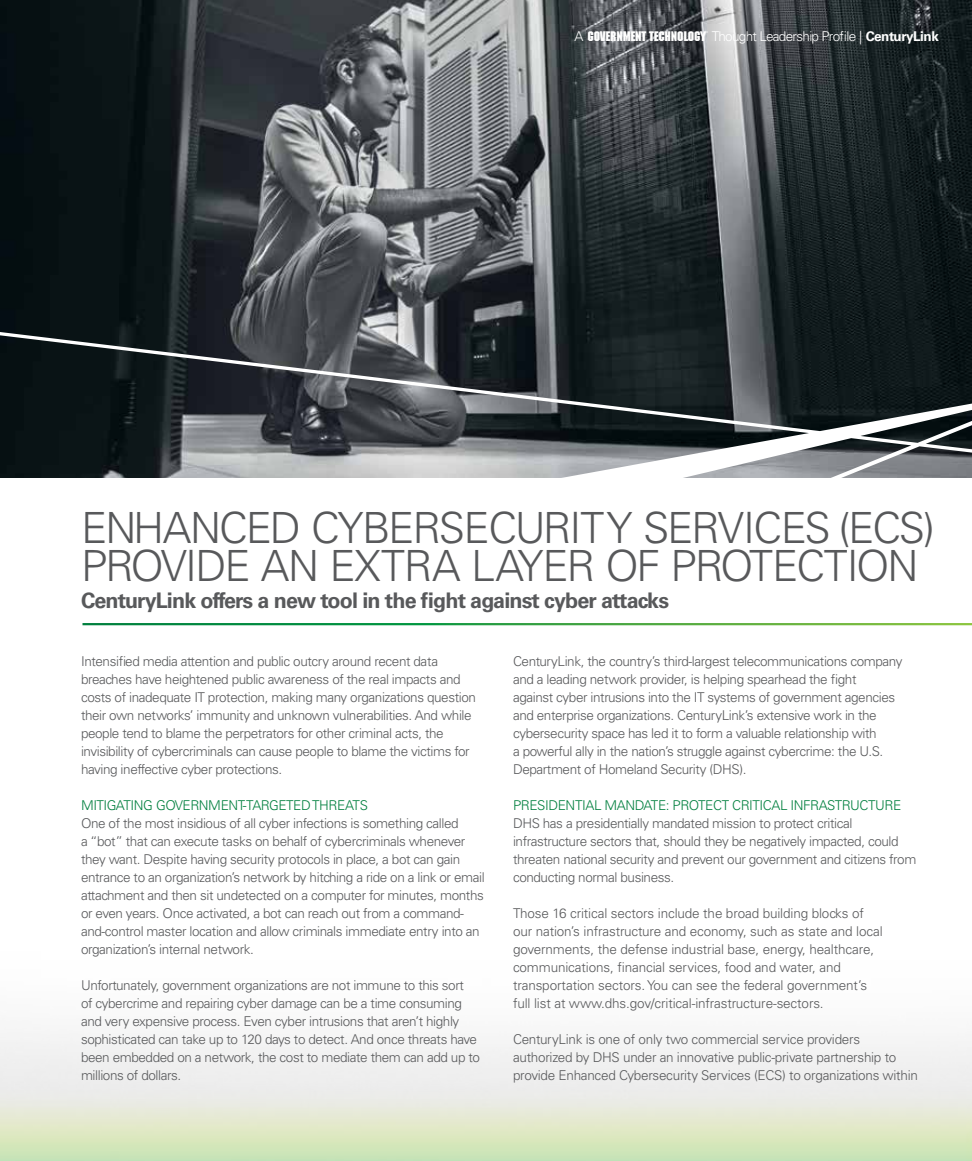
<style>
.page{position:relative;width:972px;height:1161px;background:#fff}
.page>*{position:absolute;margin:0;border:0;box-sizing:border-box;transform-origin:0 0}
.t1{font:300 43.05px/38.7px "Univers LT Std";letter-spacing:-.05em;color:#58595b}
.t2{font:700 21.45px "Univers LT Std";letter-spacing:-.04em;color:#58595b}
.t3{font:300 13.5px/18px "Univers LT Std";letter-spacing:-.03em;color:#58595b}
.t4{font:300 13.5px/18px "Univers LT Std";letter-spacing:-.01em;color:#58595b}
.t5{font:300 13.5px "Univers LT Std";letter-spacing:-.03em;color:#007f3e}
.t6{font:300 13.5px "Univers LT Std";letter-spacing:-.05em;color:#fff}
.t7{font:300 2.55px "Univers LT Std";color:#fff}
.s1{font-family:"Machine";font-weight:700}
.s2{font-weight:700}
</style>
<div class="page">
<img style="left:0;top:0;width:972px;height:332px">
<svg style="left:0;top:332px;width:972px;height:146px;background:#464c4f"></svg>
<p class="t6" style="left:575px;top:28px;width:366px">A <span class="s1">GOVERNMENT TECHNOLOGY</span> Thought Leadership Profile | <span class="s2">CenturyLink</span></p>
<p class="t7" style="left:706px;top:31px;width:4px">®</p>
<h1 class="t1" style="left:81px;top:508px;width:855px">ENHANCED CYBERSECURITY SERVICES (ECS)<br>PROVIDE AN EXTRA LAYER OF PROTECTION</h1>
<h2 class="t2" style="left:81px;top:588px;width:590px">CenturyLink offers a new tool in the fight against cyber attacks</h2>
<p class="t3" style="left:81px;top:652px;width:397px">Intensified media attention and public outcry around recent data breaches have heightened public awareness of the real impacts and costs of inadequate IT protection, making many organizations question their own networks’ immunity and unknown vulnerabilities. And while people tend to blame the perpetrators for other criminal acts, the invisibility of cybercriminals can cause people to blame the victims for having ineffective cyber protections.</p>
<p class="t5" style="left:81px;top:797px;width:288px">MITIGATING GOVERNMENT-TARGETED THREATS</p>
<p class="t3" style="left:81px;top:814px;width:405px">One of the most insidious of all cyber infections is something called<br>a “bot” that can execute tasks on behalf of cybercriminals whenever they want. Despite having security protocols in place, a bot can gain entrance to an organization’s network by hitching a ride on a link or email attachment and then sit undetected on a computer for minutes, months or even years. Once activated, a bot can reach out from a command&shy;and-control master location and allow criminals immediate entry into an organization’s internal network.</p>
<p class="t3" style="left:81px;top:976px;width:401px">Unfortunately, government organizations are not immune to this sort<br>of cybercrime and repairing cyber damage can be a time consuming and very expensive process. Even cyber intrusions that aren’t highly sophisticated can take up to 120 days to detect. And once threats have been embedded on a network, the cost to mediate them can add up to millions of dollars.</p>
<p class="t3" style="left:513px;top:652px;width:391px">CenturyLink, the country’s third-largest telecommunications company and a leading network provider, is helping spearhead the fight<br>against cyber intrusions into the IT systems of government agencies and enterprise organizations. CenturyLink’s extensive work in the cybersecurity space has led it to form a valuable relationship with<br>a powerful ally in the nation’s struggle against cybercrime: the U.S.<br>Department of Homeland Security (DHS).</p>
<p class="t5" style="left:513px;top:797px;width:390px">PRESIDENTIAL MANDATE: PROTECT CRITICAL INFRASTRUCTURE</p>
<p class="t3" style="left:513px;top:814px;width:405px">DHS has a presidentially mandated mission to protect critical infrastructure sectors that, should they be negatively impacted, could threaten national security and prevent our government and citizens from conducting normal business.</p>
<p class="t4" style="left:513px;top:904px;width:371px">Those 16 critical sectors include the broad building blocks of our nation’s infrastructure and economy, such as state and local governments, the defense industrial base, energy, healthcare, communications, financial services, food and water, and transportation sectors. You can see the federal government’s full list at www.dhs.gov/critical-infrastructure-sectors.</p>
<p class="t3" style="left:513px;top:1030px;width:407px">CenturyLink is one of only two commercial service providers authorized by DHS under an innovative public-private partnership to provide Enhanced Cybersecurity Services (ECS) to organizations within</p>
</div>
